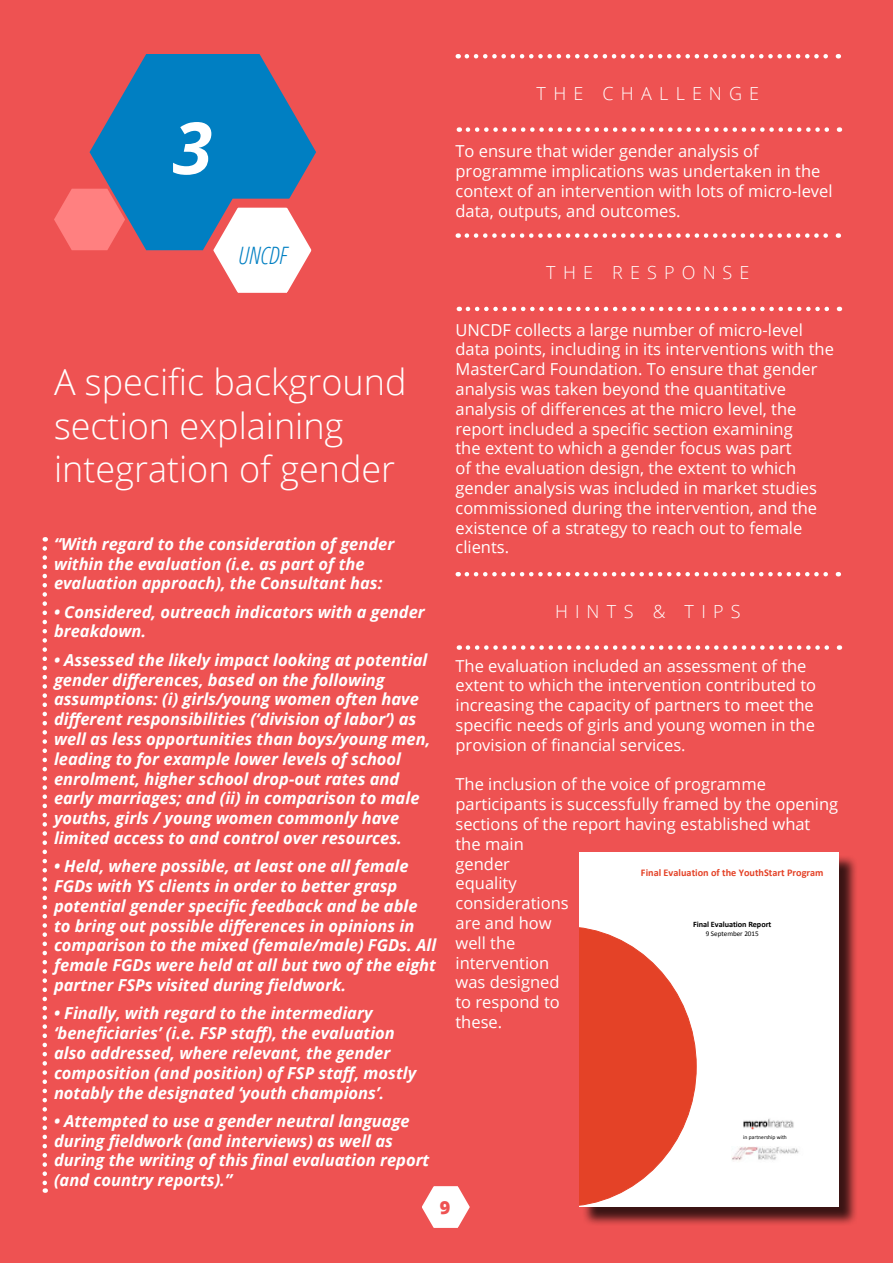
<style>
.page{position:relative;width:893px;height:1263px;background:#ee5252}
.page>*{position:absolute;margin:0;border:0;box-sizing:border-box;transform-origin:0 0}
.t1{font:italic 700 72px "Open Sans";color:#fff}
.t2{font:300 36px/43.2px "Open Sans";color:#fff}
.t3{font:italic 300 condensed 24px "Open Sans";color:#007fc2}
.t4{font:300 18px "Open Sans";letter-spacing:.4em;color:#fff}
.t5{font:800 18px "Open Sans";color:#ee5252}
.t6{font:italic 700 16.5px/19.8px "Open Sans";color:#fff}
.t7{font:16.5px/19.8px "Open Sans";color:#fff}
.t8{font:700 10.2px "Calibri";color:#e44227}
.t9{font:700 8.25px "Calibri";letter-spacing:-.005em;color:#000}
.t10{font:7.2px "Calibri";letter-spacing:-.005em;color:#000}
.t11{font:5.7px "Calibri";letter-spacing:.005em;color:#000}
</style>
<div class="page">
<svg style="left:54px;top:54px;width:262px;height:239px"></svg>
<div style="left:582px;top:855px;width:275px;height:371px;background:#000;opacity:.75"></div>
<div style="left:579px;top:852px;width:260px;height:355px;background:#fff"></div>
<svg style="left:579px;top:927px;width:117px;height:279px"></svg>
<img style="left:732px;top:1146px;width:67px;height:15px">
<img style="left:743px;top:1118px;width:51px;height:11px">
<svg style="left:467px;top:54px;width:372px;height:5px"></svg>
<svg style="left:468px;top:127px;width:372px;height:5px"></svg>
<svg style="left:467px;top:233px;width:372px;height:5px"></svg>
<svg style="left:468px;top:307px;width:372px;height:4px"></svg>
<svg style="left:467px;top:572px;width:372px;height:4px"></svg>
<svg style="left:468px;top:645px;width:372px;height:5px"></svg>
<svg style="left:422px;top:1186px;width:48px;height:42px"></svg>
<svg style="left:43px;top:548px;width:4px;height:645px"></svg>
<h1 class="t1" style="left:173px;top:97px;width:41px">3</h1>
<h3 class="t3" style="left:238px;top:239px;width:50px">UNCDF</h3>
<h2 class="t2" style="left:54px;top:360px;width:354px">A specific background section explaining integration of gender</h2>
<p class="t6" style="left:54px;top:533px;width:342px">“With regard to the consideration of gender within the evaluation (i.e. as part of the evaluation approach), the Consultant has:</p>
<p class="t6" style="left:54px;top:601px;width:372px">• Considered, outreach indicators with a gender breakdown.</p>
<p class="t6" style="left:54px;top:649px;width:378px">• Assessed the likely impact looking at potential gender differences, based on the following assumptions: (i) girls/young women often have different responsibilities (‘division of labor’) as well as less opportunities than boys/young men, leading to for example lower levels of school enrolment, higher school drop-out rates and early marriages; and (ii) in comparison to male youths, girls / young women commonly have limited access to and control over resources.</p>
<p class="t6" style="left:54px;top:856px;width:384px">• Held, where possible, at least one all female FGDs with YS clients in order to better grasp potential gender specific feedback and be able to bring out possible differences in opinions in comparison to the mixed (female/male) FGDs. All female FGDs were held at all but two of the eight partner FSPs visited during fieldwork.</p>
<p class="t6" style="left:54px;top:1003px;width:364px">• Finally, with regard to the intermediary ‘beneficiaries’ (i.e. FSP staff), the evaluation also addressed, where relevant, the gender composition (and position) of FSP staff, mostly notably the designated ‘youth champions’.</p>
<p class="t6" style="left:54px;top:1110px;width:377px">• Attempted to use a gender neutral language during fieldwork (and interviews) as well as during the writing of this final evaluation report (and country reports).”</p>
<p class="t4" style="left:536px;top:81px;width:224px">THE CHALLENGE</p>
<p class="t7" style="left:455px;top:141px;width:379px">To ensure that wider gender analysis of programme implications was undertaken in the context of an intervention with lots of micro-level data, outputs, and outcomes.</p>
<p class="t4" style="left:546px;top:260px;width:204px">THE RESPONSE</p>
<p class="t7" style="left:455px;top:319px;width:380px">UNCDF collects a large number of micro-level data points, including in its interventions with the MasterCard Foundation. To ensure that gender analysis was taken beyond the quantitative analysis of differences at the micro level, the report included a specific section examining<br>the extent to which a gender focus was part<br>of the evaluation design, the extent to which gender analysis was included in market studies commissioned during the intervention, and the existence of a strategy to reach out to female clients.</p>
<p class="t4" style="left:555px;top:599px;width:187px">HINTS &amp; TIPS</p>
<p class="t7" style="left:455px;top:655px;width:362px">The evaluation included an assessment of the extent to which the intervention contributed to increasing the capacity of partners to meet the specific needs of girls and young women in the provision of financial services.</p>
<p class="t7" style="left:455px;top:774px;width:384px">The inclusion of the voice of programme participants is successfully framed by the opening sections of the report having established what the main<br>gender<br>equality<br>considerations<br>are and how<br>well the<br>intervention<br>was designed<br>to respond to<br>these.</p>
<p class="t8" style="left:641px;top:866px;width:184px">Final Evaluation of the YouthStart Program</p>
<p class="t9" style="left:693px;top:919px;width:80px">Final Evaluation Report</p>
<p class="t10" style="left:706px;top:929px;width:54px">9 September 2015</p>
<p class="t11" style="left:743px;top:1133px;width:45px">in partnership with</p>
<p class="t5" style="left:440px;top:1194px;width:12px">9</p>
</div>
